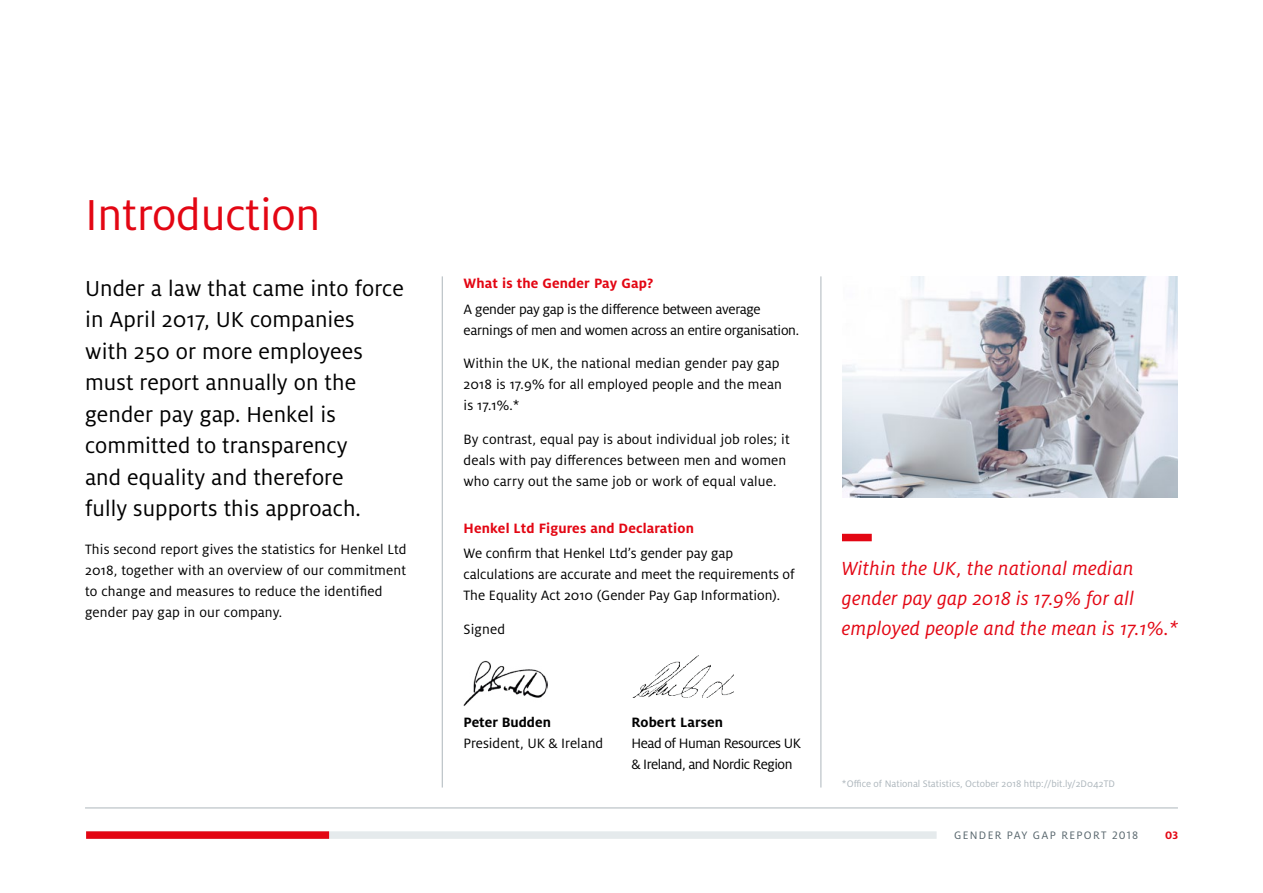
<style>
.page{position:relative;width:1263px;height:893px;background:#fff}
.page>*{position:absolute;margin:0;border:0;box-sizing:border-box;transform-origin:0 0}
.t1{font:48px "Henkel Milo";letter-spacing:-.005em;color:#e30613}
.t2{font:24px/31.5px "Henkel Milo";letter-spacing:.005em;color:#000}
.t3{font:italic 21px/30px "Henkel Milo";letter-spacing:.01em;color:#e30613}
.t4{font:15px/21px "Henkel Milo";letter-spacing:.01em;color:#000}
.t5{font:15px/21px "Henkel Milo";letter-spacing:-.02em;color:#000}
.t6{font:700 15px "Henkel Milo";letter-spacing:.01em;color:#e30613}
.t7{font:15px/21px "Henkel Milo";letter-spacing:-.03em;color:#000}
.t8{font:700 15px "Henkel Milo";color:#000}
.t9{font:12px "Henkel Milo";letter-spacing:.11em;color:#58666d}
.t10{font:700 12px "Henkel Milo";color:#e30613}
.t11{font:10.5px "Henkel Milo";color:#adb6bc}
</style>
<div class="page">
<img style="left:842px;top:276px;width:336px;height:221px">
<img style="left:464px;top:660px;width:83px;height:46px">
<img style="left:633px;top:655px;width:100px;height:42px">
<div style="left:842px;top:534px;width:30px;height:7px;background:#e30613"></div>
<hr style="left:85px;top:808px;width:1093px;height:1px;background:#adb6bc">
<hr style="left:442px;top:276px;width:1px;height:511px;background:#adb6bc">
<hr style="left:821px;top:276px;width:1px;height:511px;background:#adb6bc">
<div style="left:86px;top:831px;width:850px;height:8px;background:#e5eaec"></div>
<div style="left:86px;top:831px;width:243px;height:8px;background:#e30613"></div>
<h1 class="t1" style="left:85px;top:188px;width:237px">Introduction</h1>
<h2 class="t2" style="left:85px;top:272px;width:320px">Under a law that came into force in April 2017, UK companies<br>with 250 or more employees must report annually on the gender pay gap. Henkel is committed to transparency<br>and equality and therefore<br>fully supports this approach.</h2>
<p class="t4" style="left:85px;top:539px;width:323px">This second report gives the statistics for Henkel Ltd 2018, together with an overview of our commitment to change and measures to reduce the identified gender pay gap in our company.</p>
<p class="t6" style="left:463px;top:275px;width:191px">What is the Gender Pay Gap?</p>
<p class="t5" style="left:463px;top:298px;width:337px">A gender pay gap is the difference between average earnings of men and women across an entire organisation.</p>
<p class="t4" style="left:463px;top:353px;width:320px">Within the UK, the national median gender pay gap<br>2018 is 17.9% for all employed people and the mean is 17.1%.*</p>
<p class="t4" style="left:463px;top:429px;width:328px">By contrast, equal pay is about individual job roles; it deals with pay differences between men and women who carry out the same job or work of equal value.</p>
<p class="t6" style="left:463px;top:519px;width:232px">Henkel Ltd Figures and Declaration</p>
<p class="t4" style="left:463px;top:543px;width:333px">We confirm that Henkel Ltd’s gender pay gap calculations are accurate and meet the requirements of<br>The Equality Act 2010 (Gender Pay Gap Information).</p>
<p class="t4" style="left:463px;top:618px;width:43px">Signed</p>
<p class="t8" style="left:463px;top:714px;width:89px">Peter Budden</p>
<p class="t4" style="left:463px;top:733px;width:141px">President, UK &amp; Ireland</p>
<p class="t8" style="left:631px;top:714px;width:93px">Robert Larsen</p>
<p class="t7" style="left:631px;top:733px;width:171px">Head of Human Resources UK &amp; Ireland, and Nordic Region</p>
<h3 class="t3" style="left:842px;top:554px;width:337px">Within the UK, the national median gender pay gap 2018 is 17.9% for all employed people and the mean is 17.1%.*</h3>
<p class="t11" style="left:842px;top:778px;width:274px">*Office of National Statistics, October 2018 http://bit.ly/2D042TD</p>
<p class="t9" style="left:954px;top:828px;width:186px">GENDER PAY GAP REPORT 2018</p>
<p class="t10" style="left:1165px;top:828px;width:14px">03</p>
</div>
